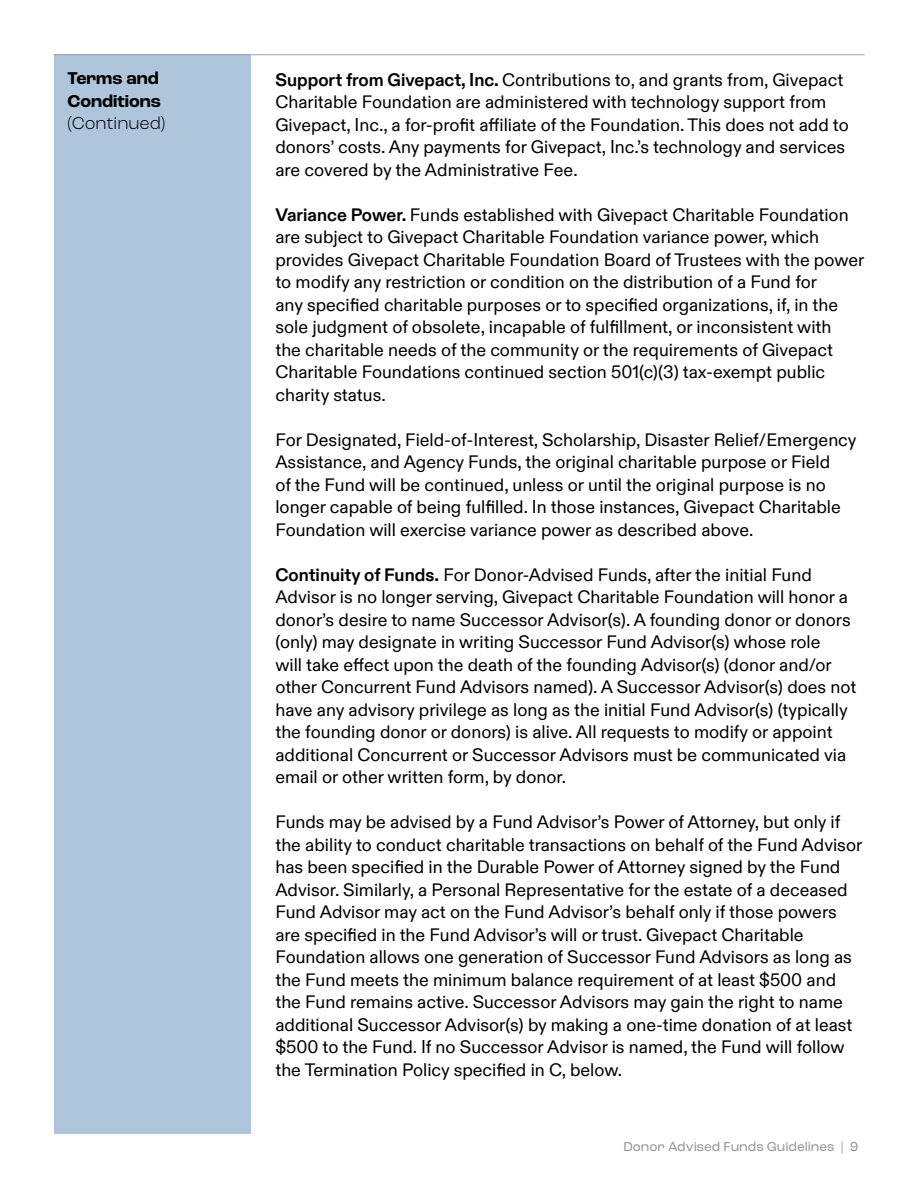
<style>
.page{position:relative;width:918px;height:1188px;background:#fff}
.page>*{position:absolute;margin:0;border:0;box-sizing:border-box;transform-origin:0 0}
.t1{font:18px/22.5px "ABC Diatype Variable";color:#000}
.t2{font:700 18px/22.5px "Roc Grotesk";color:#000}
.t3{font:300 18px "Roc Grotesk";color:#000}
.t4{font:13.5px "Roc Grotesk";color:#8b8e90}
.s1{font-family:"ABC Diatype Variable Unlicensed Trial"}
</style>
<div class="page">
<div style="left:54px;top:54px;width:197px;height:1080px;background:#afc5db"></div>
<hr style="left:53px;top:54px;width:812px;height:1px;background:#9fa1a4">
<p class="t2" style="left:68px;top:67px;width:95px">Terms and<br>Conditions</p>
<p class="t3" style="left:68px;top:112px;width:99px">(Continued)</p>
<p class="t1" style="left:275px;top:67px;width:575px"><span class="s1">Support from Givepact, Inc.</span> Contributions to, and grants from, Givepact Charitable Foundation are administered with technology support from Givepact, Inc., a for-profit affiliate of the Foundation. This does not add to donors’ costs. Any payments for Givepact, Inc.’s technology and services are covered by the Administrative Fee.</p>
<p class="t1" style="left:275px;top:202px;width:591px"><span class="s1">Variance Power.</span> Funds established with Givepact Charitable Foundation are subject to Givepact Charitable Foundation variance power, which provides Givepact Charitable Foundation Board of Trustees with the power to modify any restriction or condition on the distribution of a Fund for<br>any specified charitable purposes or to specified organizations, if, in the sole judgment of obsolete, incapable of fulfillment, or inconsistent with<br>the charitable needs of the community or the requirements of Givepact Charitable Foundations continued section 501(c)(3) tax-exempt public charity status.</p>
<p class="t1" style="left:275px;top:427px;width:583px">For Designated, Field-of-Interest, Scholarship, Disaster Relief/Emergency Assistance, and Agency Funds, the original charitable purpose or Field<br>of the Fund will be continued, unless or until the original purpose is no longer capable of being fulfilled. In those instances, Givepact Charitable Foundation will exercise variance power as described above.</p>
<p class="t1" style="left:275px;top:562px;width:583px"><span class="s1">Continuity of Funds.</span> For Donor-Advised Funds, after the initial Fund Advisor is no longer serving, Givepact Charitable Foundation will honor a donor’s desire to name Successor Advisor(s). A founding donor or donors (only) may designate in writing Successor Fund Advisor(s) whose role<br>will take effect upon the death of the founding Advisor(s) (donor and/or other Concurrent Fund Advisors named). A Successor Advisor(s) does not have any advisory privilege as long as the initial Fund Advisor(s) (typically the founding donor or donors) is alive. All requests to modify or appoint additional Concurrent or Successor Advisors must be communicated via email or other written form, by donor.</p>
<p class="t1" style="left:275px;top:810px;width:588px">Funds may be advised by a Fund Advisor’s Power of Attorney, but only if the ability to conduct charitable transactions on behalf of the Fund Advisor has been specified in the Durable Power of Attorney signed by the Fund Advisor. Similarly, a Personal Representative for the estate of a deceased Fund Advisor may act on the Fund Advisor’s behalf only if those powers are specified in the Fund Advisor’s will or trust. Givepact Charitable Foundation allows one generation of Successor Fund Advisors as long as the Fund meets the minimum balance requirement of at least $500 and the Fund remains active. Successor Advisors may gain the right to name additional Successor Advisor(s) by making a one-time donation of at least $500 to the Fund. If no Successor Advisor is named, the Fund will follow the Termination Policy specified in C, below.</p>
<p class="t4" style="left:623px;top:1139px;width:236px">Donor Advised Funds Guidelines | 9</p>
</div>
